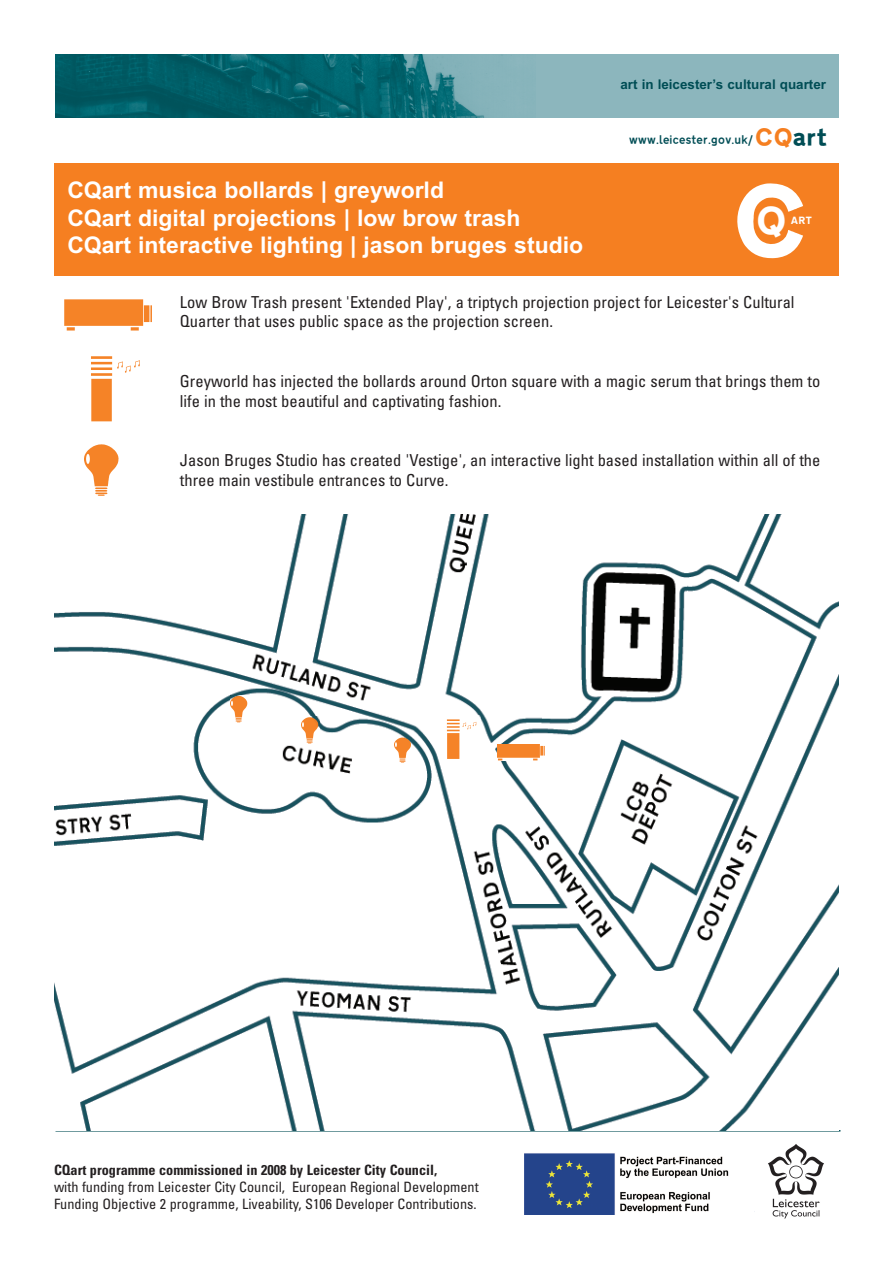
<style>
.page{position:relative;width:893px;height:1263px;background:#fff}
.page>*{position:absolute;margin:0;border:0;box-sizing:border-box;transform-origin:0 0}
.t1{font:800 95.85px "Transport";color:#fff}
.t2{font:800 36.45px "Transport";color:#fff}
.t3{font:700 22.95px/27.6px "Arial";color:#fff}
.t4{font:condensed 16.5px/19.8px "Univers";color:#231f20}
.t5{font:condensed 14.25px/17.1px "Univers";color:#231f20}
.t6{font:700 condensed 14.25px "Univers";color:#231f20}
.t7{font:700 13.35px "Arial";color:#004d55}
.t8{font:11.55px "Transport";color:#004d55}
.t9{font:800 9.75px "Transport";color:#fff}
.s1{font-weight:800;font-size:22.95px;color:#f57f21}
.s2{font-weight:800;font-size:22.95px}
</style>
<div class="page">
<img style="left:55px;top:54px;width:482px;height:64px">
<div style="left:537px;top:54px;width:302px;height:64px;background:#8cb6bd"></div>
<div style="left:55px;top:163px;width:784px;height:113px;background:#f57f21"></div>
<hr style="left:56px;top:1130px;width:784px;height:1px;background:#004d55">
<img style="left:54px;top:514px;width:785px;height:616px">
<img style="left:64px;top:299px;width:88px;height:32px">
<img style="left:91px;top:356px;width:49px;height:66px">
<img style="left:84px;top:444px;width:35px;height:52px">
<img style="left:497px;top:744px;width:47px;height:17px">
<img style="left:441px;top:715px;width:39px;height:45px">
<img style="left:394px;top:737px;width:18px;height:29px">
<img style="left:230px;top:696px;width:18px;height:29px">
<img style="left:301px;top:717px;width:18px;height:29px">
<img style="left:754px;top:1144px;width:70px;height:75px">
<svg style="left:524px;top:1153px;width:91px;height:62px"></svg>
<img style="left:525px;top:1153px;width:204px;height:61px">
<p class="t7" style="left:620px;top:77px;width:207px">art in leicester’s cultural quarter</p>
<p class="t8" style="left:629px;top:134px;width:199px">www.leicester.gov.uk/ <span class="s1">CQ</span><span class="s2">art</span></p>
<h3 class="t3" style="left:67px;top:176px;width:517px">CQart musica bollards | greyworld<br>CQart digital projections | low brow trash<br>CQart interactive lighting | jason bruges studio</h3>
<p class="t4" style="left:180px;top:293px;width:616px">Low Brow Trash present 'Extended Play', a triptych projection project for Leicester's Cultural<br>Quarter that uses public space as the projection screen.</p>
<h1 class="t1" style="left:731px;top:178px;width:78px">C</h1>
<h2 class="t2" style="left:756px;top:204px;width:33px">Q</h2>
<p class="t9" style="left:791px;top:216px;width:23px">ART</p>
<p class="t4" style="left:180px;top:372px;width:642px">Greyworld has injected the bollards around Orton square with a magic serum that brings them to life in the most beautiful and captivating fashion.</p>
<p class="t4" style="left:180px;top:452px;width:642px">Jason Bruges Studio has created 'Vestige', an interactive light based installation within all of the three main vestibule entrances to Curve.</p>
<p class="t6" style="left:54px;top:1164px;width:385px">CQart programme commissioned in 2008 by Leicester City Council,</p>
<p class="t5" style="left:54px;top:1179px;width:426px">with funding from Leicester City Council, European Regional Development<br>Funding Objective 2 programme, Liveability, S106 Developer Contributions.</p>
</div>
